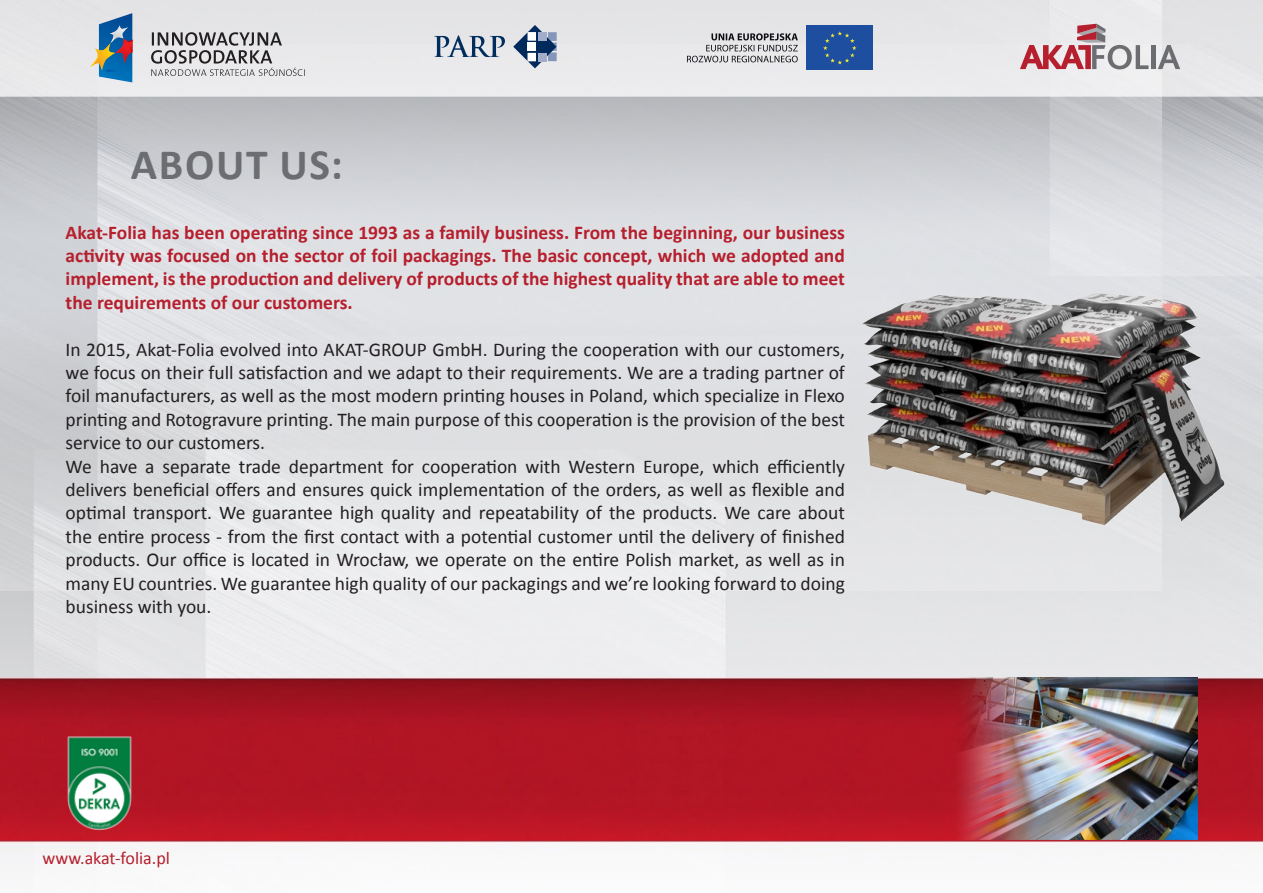
<style>
.page{position:relative;width:1263px;height:893px;background:#fff}
.page>*{position:absolute;margin:0;border:0;box-sizing:border-box;transform-origin:0 0}
.t1{font:700 43.5px "Calibri";letter-spacing:.04em;color:#6c6d70}
.t2{font:19.5px/23.4px "Calibri";color:#231f20}
.t3{font:700 19.5px/23.4px "Calibri";color:#b61f2d;text-align:justify}
.t4{font:18px "Calibri";color:#b61f2d}
</style>
<div class="page">
<img style="left:0;top:0;width:1263px;height:865px">
<svg style="left:513px;top:25px;width:44px;height:43px;background:#94a3b9"></svg>
<svg style="left:434px;top:35px;width:71px;height:22px;background:#9baabb"></svg>
<svg style="left:151px;top:32px;width:154px;height:44px;background:#bab9bb"></svg>
<svg style="left:90px;top:13px;width:42px;height:69px;background:#6b8da9"></svg>
<svg style="left:687px;top:33px;width:111px;height:29px;background:#b7b7b9"></svg>
<div style="left:807px;top:26px;width:66px;height:44px;background:#1e4ea0"></div>
<svg style="left:823px;top:31px;width:33px;height:34px"></svg>
<hr style="left:1151px;top:45px;width:4px;height:24px;background:#6c6d70">
<svg style="left:1158px;top:45px;width:22px;height:24px"></svg>
<svg style="left:1020px;top:24px;width:128px;height:45px;background:#cfb0b5"></svg>
<img style="left:852px;top:208px;width:381px;height:383px">
<img style="left:65px;top:734px;width:69px;height:98px">
<img style="left:957px;top:677px;width:241px;height:162px">
<h1 class="t1" style="left:131px;top:137px;width:213px">ABOUT US:</h1>
<p class="t3" style="left:66px;top:219px;width:781px">Akat-Folia has been operating since 1993 as a family business. From the beginning, our business activity was focused on the sector of foil packagings. The basic concept, which we adopted and implement, is the production and delivery of products of the highest quality that are able to meet the requirements of our customers.</p>
<p class="t2" style="left:66px;top:336px;width:781px">In 2015, Akat-Folia evolved into AKAT-GROUP GmbH. During the cooperation with our customers, we focus on their full satisfaction and we adapt to their requirements. We are a trading partner of foil manufacturers, as well as the most modern printing houses in Poland, which specialize in Flexo printing and Rotogravure printing. The main purpose of this cooperation is the provision of the best service to our customers.<br>We have a separate trade department for cooperation with Western Europe, which efficiently delivers beneficial offers and ensures quick implementation of the orders, as well as flexible and optimal transport. We guarantee high quality and repeatability of the products. We care about the entire process - from the first contact with a potential customer until the delivery of finished products. Our office is located in Wrocław, we operate on the entire Polish market, as well as in many EU countries. We guarantee high quality of our packagings and we’re looking forward to doing business with you.</p>
<p class="t4" style="left:43px;top:847px;width:129px">www.akat-folia.pl</p>
</div>
